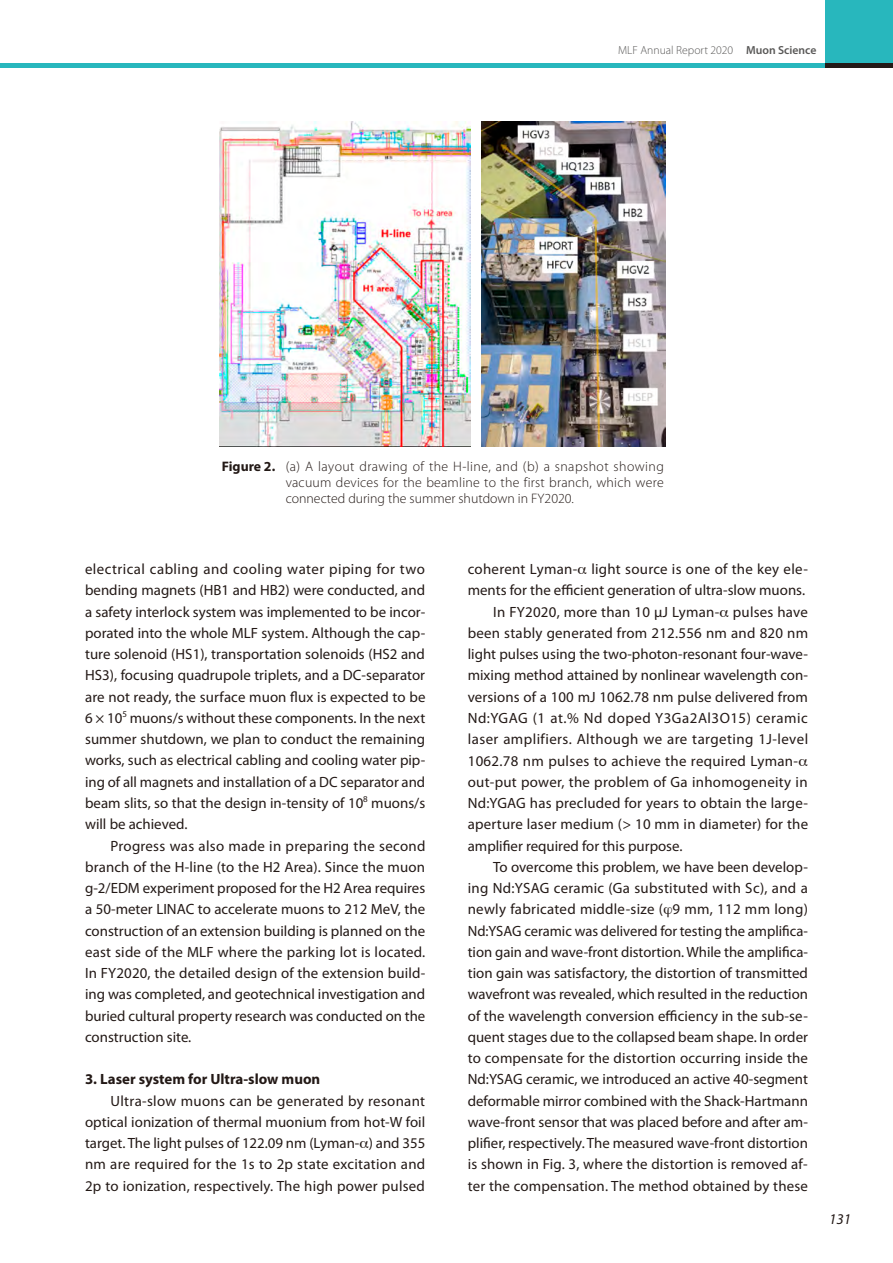
<style>
.page{position:relative;width:893px;height:1263px;background:#fff}
.page>*{position:absolute;margin:0;border:0;box-sizing:border-box;transform-origin:0 0}
.t1{font:14.85px/21.3px "Myriad Pro";color:#231916;text-align:justify}
.t2{font:14.85px "Myriad Pro";letter-spacing:.02em;color:#231916}
.t3{font:14.85px "Myriad Pro";letter-spacing:.03em;color:#231916}
.t4{font:14.85px "Myriad Pro";letter-spacing:.035em;color:#231916}
.t5{font:700 14.85px "Myriad Pro";color:#231916}
.t6{font:italic 14.85px "Myriad Pro";color:#231916}
.t7{font:300 13.8px/15.9px "Myriad Pro";color:#231916;text-align:justify}
.t8{font:300 11.7px "Myriad Pro";color:#595857}
.s1{font-weight:600}
.s2{font-weight:700}
</style>
<div class="page">
<img style="left:220px;top:121px;width:250px;height:325px">
<img style="left:482px;top:121px;width:183px;height:325px">
<div style="left:825px;top:0;width:68px;height:64px;background:#28b7bd"></div>
<hr style="left:825px;top:64px;width:68px;height:4px;background:#231916">
<hr style="left:0;top:64px;width:825px;height:4px;background:#28b7bd">
<p class="t8" style="left:618px;top:43px;width:200px">MLF Annual Report 2020 <span class="s1">Muon Science</span></p>
<p class="t7" style="left:286px;top:458px;width:380px;text-indent:-64px"><span class="s2">Figure 2.</span> (a) A layout drawing of the H-line, and (b) a snapshot showing vacuum devices for the beamline to the first branch, which were connected during the summer shutdown in FY2020.</p>
<p class="t1" style="left:85px;top:558px;width:342px">electrical cabling and cooling water piping for two bending magnets (HB1 and HB2) were conducted, and a safety interlock system was implemented to be incor&shy;porated into the whole MLF system. Although the cap&shy;ture solenoid (HS1), transportation solenoids (HS2 and HS3), focusing quadrupole triplets, and a DC-separator are not ready, the surface muon flux is expected to be 6 × 10<sup>5</sup> muons/s without these components. In the next summer shutdown, we plan to conduct the remaining works, such as electrical cabling and cooling water pip&shy;ing of all magnets and installation of a DC separator and beam slits, so that the design in-tensity of 10<sup>8</sup> muons/s will be achieved.</p>
<p class="t1" style="left:85px;top:835px;width:342px;text-indent:26px">Progress was also made in preparing the second branch of the H-line (to the H2 Area). Since the muon g-2/EDM experiment proposed for the H2 Area requires a 50-meter LINAC to accelerate muons to 212 MeV, the construction of an extension building is planned on the east side of the MLF where the parking lot is located.<br>In FY2020, the detailed design of the extension build&shy;ing was completed, and geotechnical investigation and buried cultural property research was conducted on the construction site.</p>
<p class="t5" style="left:85px;top:1070px;width:237px">3. Laser system for Ultra-slow muon</p>
<p class="t1" style="left:85px;top:1090px;width:342px;text-indent:26px">Ultra-slow muons can be generated by resonant optical ionization of thermal muonium from hot-W foil target. The light pulses of 122.09 nm (Lyman- ) and 355 nm are required for the 1s to 2p state excitation and 2p to ionization, respectively. The high power pulsed</p>
<p class="t2" style="left:468px;top:560px;width:342px">coherent Lyman- light source is one of the key ele-</p>
<p class="t1" style="left:468px;top:579px;width:339px">ments for the efficient generation of ultra-slow muons.</p>
<p class="t1" style="left:493px;top:601px;width:316px">In FY2020, more than 10 µJ Lyman- pulses have</p>
<p class="t1" style="left:468px;top:622px;width:342px">been stably generated from 212.556 nm and 820 nm</p>
<p class="t1" style="left:468px;top:643px;width:342px">light pulses using the two-photon-resonant four-wave-</p>
<p class="t1" style="left:468px;top:664px;width:342px">mixing method attained by nonlinear wavelength con-</p>
<p class="t1" style="left:468px;top:686px;width:342px">versions of a 100 mJ 1062.78 nm pulse delivered from</p>
<p class="t4" style="left:468px;top:709px;width:342px">Nd:YGAG (1 at.% Nd doped Y3Ga2Al3O15) ceramic</p>
<p class="t3" style="left:468px;top:730px;width:342px">laser amplifiers. Although we are targeting 1J-level</p>
<p class="t2" style="left:468px;top:751px;width:332px">1062.78 nm pulses to achieve the required Lyman-</p>
<p class="t2" style="left:468px;top:773px;width:341px">out-put power, the problem of Ga inhomogeneity in</p>
<p class="t1" style="left:468px;top:792px;width:342px">Nd:YGAG has precluded for years to obtain the large-</p>
<p class="t1" style="left:468px;top:813px;width:342px">aperture laser medium (&gt; 10 mm in diameter) for the</p>
<p class="t1" style="left:468px;top:835px;width:216px">amplifier required for this purpose.</p>
<p class="t1" style="left:493px;top:856px;width:316px">To overcome this problem, we have been develop-</p>
<p class="t2" style="left:468px;top:879px;width:342px">ing Nd:YSAG ceramic (Ga substituted with Sc), and a</p>
<p class="t2" style="left:468px;top:900px;width:342px">newly fabricated middle-size ( 9 mm, 112 mm long)</p>
<p class="t1" style="left:468px;top:920px;width:342px">Nd:YSAG ceramic was delivered for testing the amplifica-</p>
<p class="t1" style="left:468px;top:941px;width:342px">tion gain and wave-front distortion. While the amplifica-</p>
<p class="t1" style="left:468px;top:962px;width:342px">tion gain was satisfactory, the distortion of transmitted</p>
<p class="t1" style="left:468px;top:983px;width:342px">wavefront was revealed, which resulted in the reduction</p>
<p class="t1" style="left:468px;top:1005px;width:342px">of the wavelength conversion efficiency in the sub-se-</p>
<p class="t1" style="left:468px;top:1026px;width:342px">quent stages due to the collapsed beam shape. In order</p>
<p class="t1" style="left:468px;top:1047px;width:342px">to compensate for the distortion occurring inside the</p>
<p class="t1" style="left:468px;top:1068px;width:342px">Nd:YSAG ceramic, we introduced an active 40-segment</p>
<p class="t1" style="left:468px;top:1090px;width:342px">deformable mirror combined with the Shack-Hartmann</p>
<p class="t1" style="left:468px;top:1111px;width:342px">wave-front sensor that was placed before and after am-</p>
<p class="t1" style="left:468px;top:1132px;width:342px">plifier, respectively. The measured wave-front distortion</p>
<p class="t1" style="left:468px;top:1153px;width:341px">is shown in Fig. 3, where the distortion is removed af-</p>
<p class="t1" style="left:468px;top:1175px;width:342px">ter the compensation. The method obtained by these</p>
<p class="t6" style="left:829px;top:1210px;width:23px">131</p>
</div>
